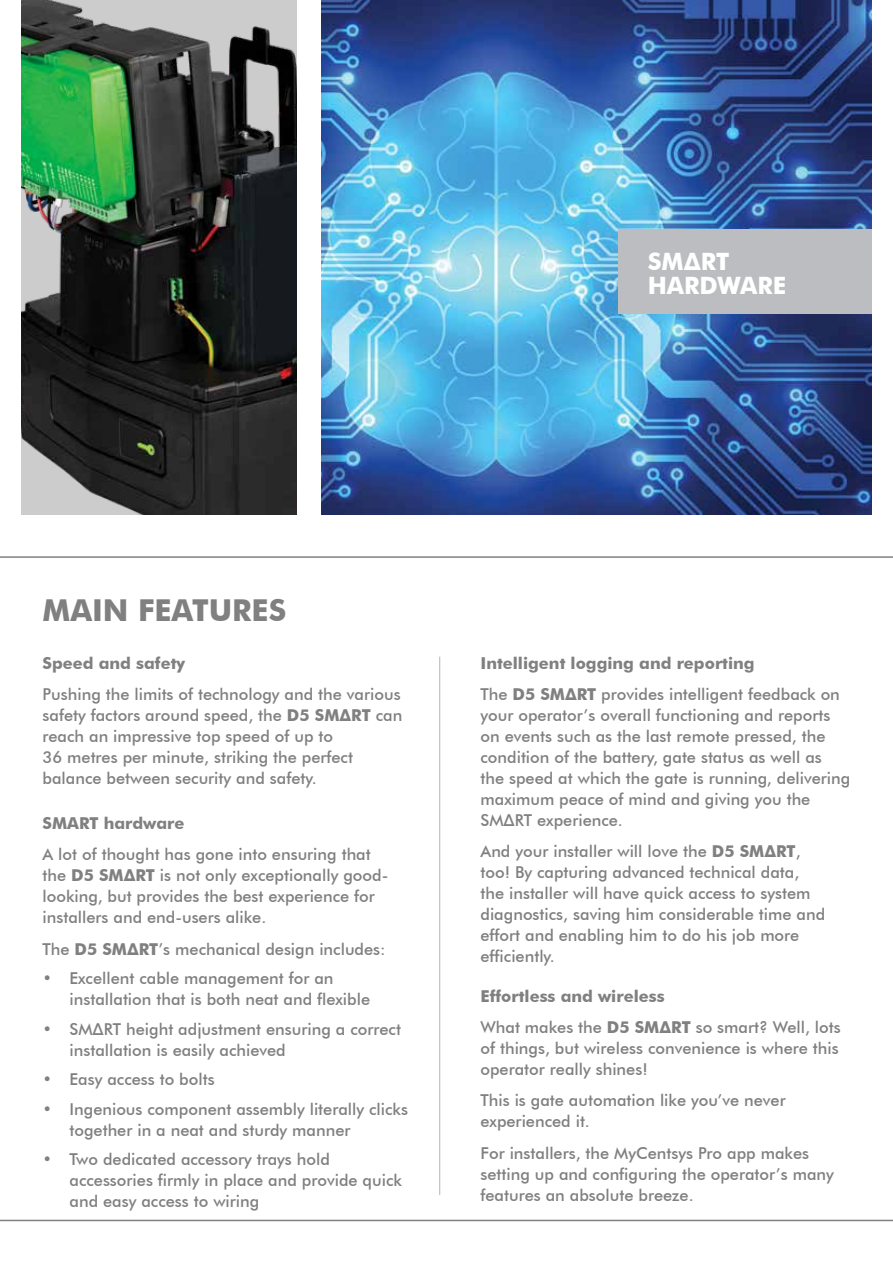
<style>
.page{position:relative;width:893px;height:1263px;background:#fff}
.page>*{position:absolute;margin:0;border:0;box-sizing:border-box;transform-origin:0 0}
.t1{font:700 30.15px "Futura BT";color:#808080}
.t2{font:700 23.85px/24px "Futura BT";color:#fff}
.t3{font:500 16.35px/21px "Futura BT";color:#808080}
.t4{font:700 16.35px/31.3px "Futura BT";color:#808080}
.s1{font-weight:700}
.s2{font-weight:500}
</style>
<div class="page">
<hr style="left:0;top:1220px;width:893px;height:1px;background:#808080">
<hr style="left:0;top:556px;width:893px;height:2px;background:#808080">
<img style="left:21px;top:0;width:276px;height:514px">
<hr style="left:439px;top:657px;width:1px;height:538px;background:#b3b3b3">
<img style="left:321px;top:0;width:551px;height:514px">
<div style="left:619px;top:230px;width:253px;height:84px;background:#bcbdc0"></div>
<h2 class="t2" style="left:648px;top:249px;width:140px">SMΔRT<br>HARDWARE</h2>
<h1 class="t1" style="left:43px;top:592px;width:245px">MAIN FEATURES</h1>
<p class="t4" style="left:43px;top:647px;width:144px">Speed and safety</p>
<p class="t3" style="left:43px;top:684px;width:361px">Pushing the limits of technology and the various safety factors around speed, the <span class="s1">D5 SMΔRT</span> can reach an impressive top speed of up to<br>36 metres per minute, striking the perfect balance between security and safety.</p>
<p class="t4" style="left:43px;top:807px;width:144px">SMART hardware</p>
<p class="t3" style="left:43px;top:844px;width:330px">A lot of thought has gone into ensuring that</p>
<p class="t3" style="left:43px;top:886px;width:334px">looking, but provides the best experience for</p>
<p class="t3" style="left:43px;top:865px;width:347px">the <span class="s1">D5 SMΔRT</span> is not only exceptionally good-</p>
<p class="t3" style="left:43px;top:902px;width:345px;line-height:31.3px">installers and end-users alike.<br>The <span class="s1">D5 SMΔRT</span> s’ mechanical design includes:</p>
<p class="t3" style="left:70px;top:968px;width:266px">Excellent cable management for an</p>
<p class="t3" style="left:43px;top:968px;width:11px">•</p>
<p class="t3" style="left:43px;top:1018px;width:11px">•</p>
<p class="t3" style="left:43px;top:1069px;width:11px">•</p>
<p class="t3" style="left:43px;top:1098px;width:11px">•</p>
<p class="t3" style="left:43px;top:1149px;width:11px">•</p>
<p class="t3" style="left:70px;top:984px;width:333px;line-height:29.5px">installation that is both neat and flexible<br>SMΔRT height adjustment ensuring a correct</p>
<p class="t3" style="left:70px;top:1035px;width:218px;line-height:29.5px">installation is easily achieved<br>Easy access to bolts</p>
<p class="t3" style="left:70px;top:1098px;width:340px">Ingenious component assembly literally clicks</p>
<p class="t3" style="left:70px;top:1115px;width:282px;line-height:29.5px">together in a neat and sturdy manner<br>Two dedicated accessory trays hold</p>
<p class="t3" style="left:70px;top:1170px;width:334px">accessories firmly in place and provide quick and easy access to wiring</p>
<p class="t4" style="left:480px;top:647px;width:361px">Intelligent logging and reporting<br><span class="s2">The</span> D5 SMΔRT <span class="s2">provides intelligent feedback on</span></p>
<p class="t3" style="left:480px;top:705px;width:371px">your operator s’ overall functioning and reports on events such as the last remote pressed, the condition of the battery, gate status as well as<br>the speed at which the gate is running, delivering maximum peace of mind and giving you the SMΔRT experience.</p>
<p class="t3" style="left:480px;top:841px;width:346px">And your installer will love the <span class="s1">D5 SMΔRT</span>, too! By capturing advanced technical data, the installer will have quick access to system diagnostics, saving him considerable time and effort and enabling him to do his job more efficiently.</p>
<p class="t3" style="left:480px;top:980px;width:362px;line-height:31.3px"><span class="s1">Effortless and wireless<br></span>What makes the <span class="s1">D5 SMΔRT</span> so smart? Well, lots</p>
<p class="t3" style="left:480px;top:1037px;width:360px">of things, but wireless convenience is where this operator really shines!</p>
<p class="t3" style="left:480px;top:1090px;width:307px">This is gate automation like you’ve never experienced .i t</p>
<p class="t3" style="left:480px;top:1142px;width:355px">For installers, the MyCentsys Pro app makes setting up and configuring the operator s’ many features an absolute breeze.</p>
</div>
